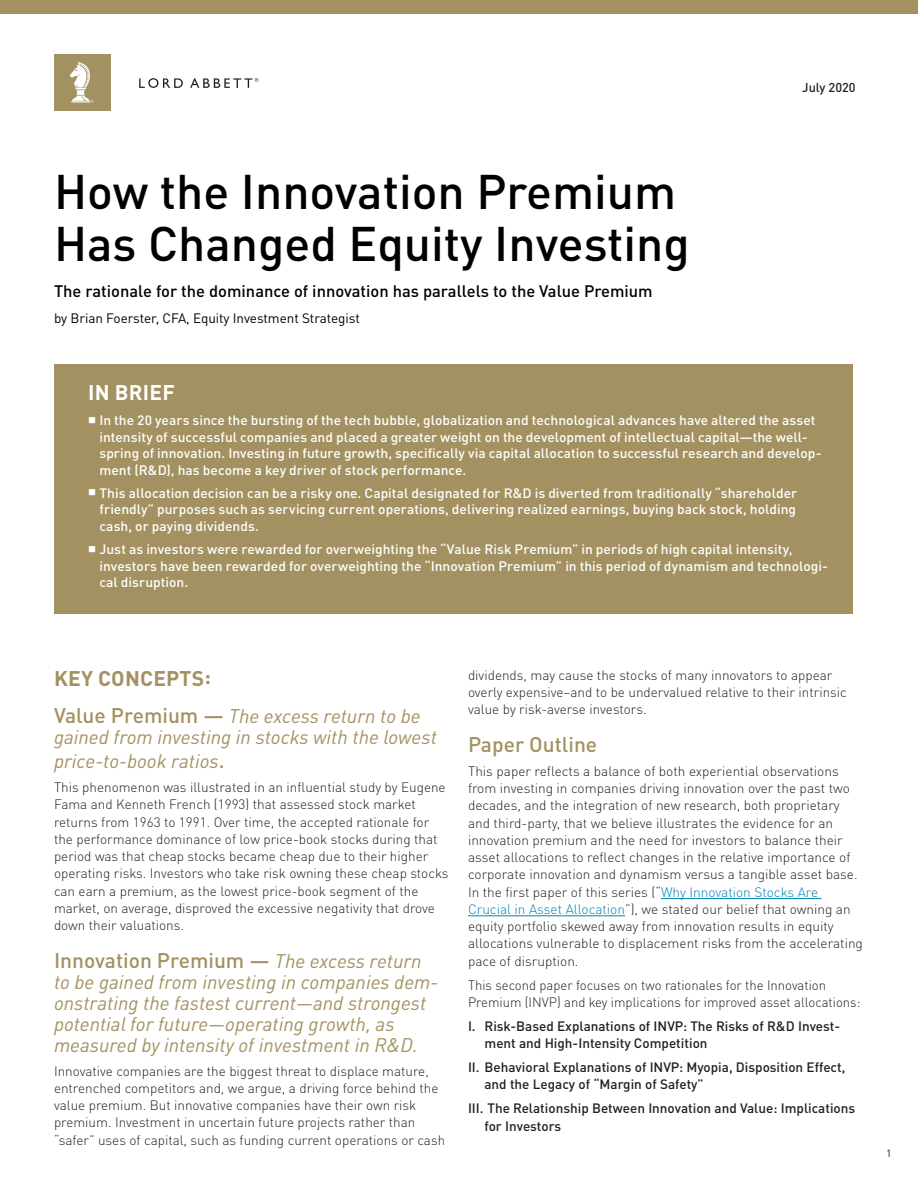
<style>
.page{position:relative;width:918px;height:1188px;background:#fff}
.page>*{position:absolute;margin:0;border:0;box-sizing:border-box;transform-origin:0 0}
.MV_TITLE{font:500 48px "DIN Pro";color:#000}
.MV_BODY{font:500 21px "DIN Pro";color:#a39161}
.MV_BODY-2{font:700 21px "DIN Pro";letter-spacing:.01em;color:#a39161}
.MV_BODY-3{font:700 21px "DIN Pro";letter-spacing:.01em;color:#fff}
.MV_BODY-4{font:italic 19.5px/21px "DIN Pro";color:#a39161}
.MV_TITLE-2{font:500 16.5px "DIN Pro";color:#000}
.MV_BODY-5{font:300 13.5px/17.2px "DIN Pro";color:#231f20}
.MV_BODY-6{font:500 13.5px/16.5px "DIN Pro";color:#fff}
.MV_BODY-7{font:500 13.5px/17.2px "DIN Pro";color:#231f20}
.MV_TITLE-3{font:13.5px "DIN Pro";letter-spacing:-.005em;color:#000}
.MV_BODY_SUBHEAD{font:500 12.75px "DIN Pro";color:#231f20}
.t1{font:10.5px "DIN Pro";color:#231f20}
.s1{font-weight:500;font-style:normal;font-size:21px}
.s2{font-weight:400;font-style:italic;font-size:19.5px}
.s3{color:#0083b6}
</style>
<div class="page">
<div style="left:0;top:0;width:918px;height:14px;background:#a39161"></div>
<div style="left:54px;top:54px;width:57px;height:57px;background:#a49161"></div>
<svg style="left:139px;top:78px;width:44px;height:10px"></svg>
<svg style="left:190px;top:78px;width:68px;height:10px"></svg>
<svg style="left:70px;top:62px;width:23px;height:40px"></svg>
<div style="left:54px;top:364px;width:798px;height:249px;background:#a39161"></div>
<hr style="left:661px;top:898px;width:161px;height:1px;background:#0083b6">
<hr style="left:468px;top:916px;width:157px;height:1px;background:#0083b6">
<p class="MV_TITLE" style="left:54px;top:153px;width:624px">How the Innovation Premium</p>
<p class="MV_TITLE" style="left:54px;top:205px;width:637px">Has Changed Equity Investing</p>
<p class="MV_TITLE-2" style="left:54px;top:278px;width:600px">The rationale for the dominance of innovation has parallels to the Value Premium</p>
<p class="MV_TITLE-3" style="left:54px;top:307px;width:307px">by Brian Foerster, CFA, Equity Investment Strategist</p>
<p class="MV_BODY_SUBHEAD" style="left:802px;top:77px;width:55px">July 2020</p>
<p class="MV_BODY-3" style="left:88px;top:375px;width:88px">IN BRIEF</p>
<p class="MV_BODY-6" style="left:99px;top:410px;width:724px;text-indent:-11px">■ In the 20 years since the bursting of the tech bubble, globalization and technological advances have altered the asset intensity of successful companies and placed a greater weight on the development of intellectual capital—the well&shy;spring of innovation. Investing in future growth, specifically via capital allocation to successful research and develop&shy;ment (R&amp;D), has become a key driver of stock performance.</p>
<p class="MV_BODY-6" style="left:99px;top:483px;width:699px;text-align:justify;text-indent:-11px">■ This allocation decision can be a risky one. Capital designated for R&amp;D is diverted from traditionally “shareholder friendly” purposes such as servicing current operations, delivering realized earnings, buying back stock, holding cash, or paying dividends.</p>
<p class="MV_BODY-6" style="left:99px;top:539px;width:730px;text-indent:-11px">■ Just as investors were rewarded for overweighting the “Value Risk Premium” in periods of high capital intensity, investors have been rewarded for overweighting the “Innovation Premium” in this period of dynamism and technologi&shy;cal disruption.</p>
<p class="MV_BODY-2" style="left:54px;top:661px;width:158px">KEY CONCEPTS:</p>
<p class="MV_BODY-4" style="left:54px;top:704px;width:384px"><span class="s1">Value Premium —</span> The excess return to be gained from investing in stocks with the lowest</p>
<p class="MV_BODY-4" style="left:54px;top:749px;width:172px">price-to-book ratios<span class="s1">.</span></p>
<p class="MV_BODY-5" style="left:54px;top:777px;width:396px">This phenomenon was illustrated in an influential study by Eugene Fama and Kenneth French (1993) that assessed stock market returns from 1963 to 1991. Over time, the accepted rationale for the performance dominance of low price-book stocks during that period was that cheap stocks became cheap due to their higher operating risks. Investors who take risk owning these cheap stocks can earn a premium, as the lowest price-book segment of the market, on average, disproved the excessive negativity that drove down their valuations.</p>
<p class="MV_BODY" style="left:54px;top:943px;width:369px">Innovation Premium — <span class="s2">The excess return</span></p>
<p class="MV_BODY-4" style="left:54px;top:969px;width:386px">to be gained from investing in companies dem&shy;onstrating the fastest current—and strongest potential for future—operating growth, as measured by intensity of investment in R&amp;D.</p>
<p class="MV_BODY-5" style="left:54px;top:1061px;width:393px">Innovative companies are the biggest threat to displace mature, entrenched competitors and, we argue, a driving force behind the value premium. But innovative companies have their own risk premium. Investment in uncertain future projects rather than “safer” uses of capital, such as funding current operations or cash</p>
<p class="MV_BODY-5" style="left:468px;top:665px;width:380px">dividends, may cause the stocks of many innovators to appear overly expensive–and to be undervalued relative to their intrinsic value by risk-averse investors.</p>
<p class="MV_BODY" style="left:468px;top:727px;width:131px">Paper Outline</p>
<p class="MV_BODY-5" style="left:468px;top:761px;width:397px">This paper reflects a balance of both experiential observations from investing in companies driving innovation over the past two decades, and the integration of new research, both proprietary and third-party, that we believe illustrates the evidence for an innovation premium and the need for investors to balance their asset allocations to reflect changes in the relative importance of corporate innovation and dynamism versus a tangible asset base.<br>In the first paper of this series (“<span class="s3">Why Innovation Stocks Are Crucial in Asset Allocation</span>”), we stated our belief that owning an equity portfolio skewed away from innovation results in equity allocations vulnerable to displacement risks from the accelerating pace of disruption.</p>
<p class="MV_BODY-5" style="left:468px;top:975px;width:394px">This second paper focuses on two rationales for the Innovation<br>Premium (INVP) and key implications for improved asset allocations:</p>
<p class="MV_BODY-7" style="left:484px;top:1016px;width:357px;text-indent:-16px">I. Risk-Based Explanations of INVP: The Risks of R&amp;D Invest&shy;ment and High-Intensity Competition</p>
<p class="MV_BODY-7" style="left:484px;top:1057px;width:362px;text-indent:-16px">II. Behavioral Explanations of INVP: Myopia, Disposition Effect, and the Legacy of “Margin of Safety”</p>
<p class="MV_BODY-7" style="left:484px;top:1098px;width:372px;text-indent:-16px">III. The Relationship Between Innovation and Value: Implications for Investors</p>
<p class="t1" style="left:886px;top:1145px;width:7px">1</p>
</div>
